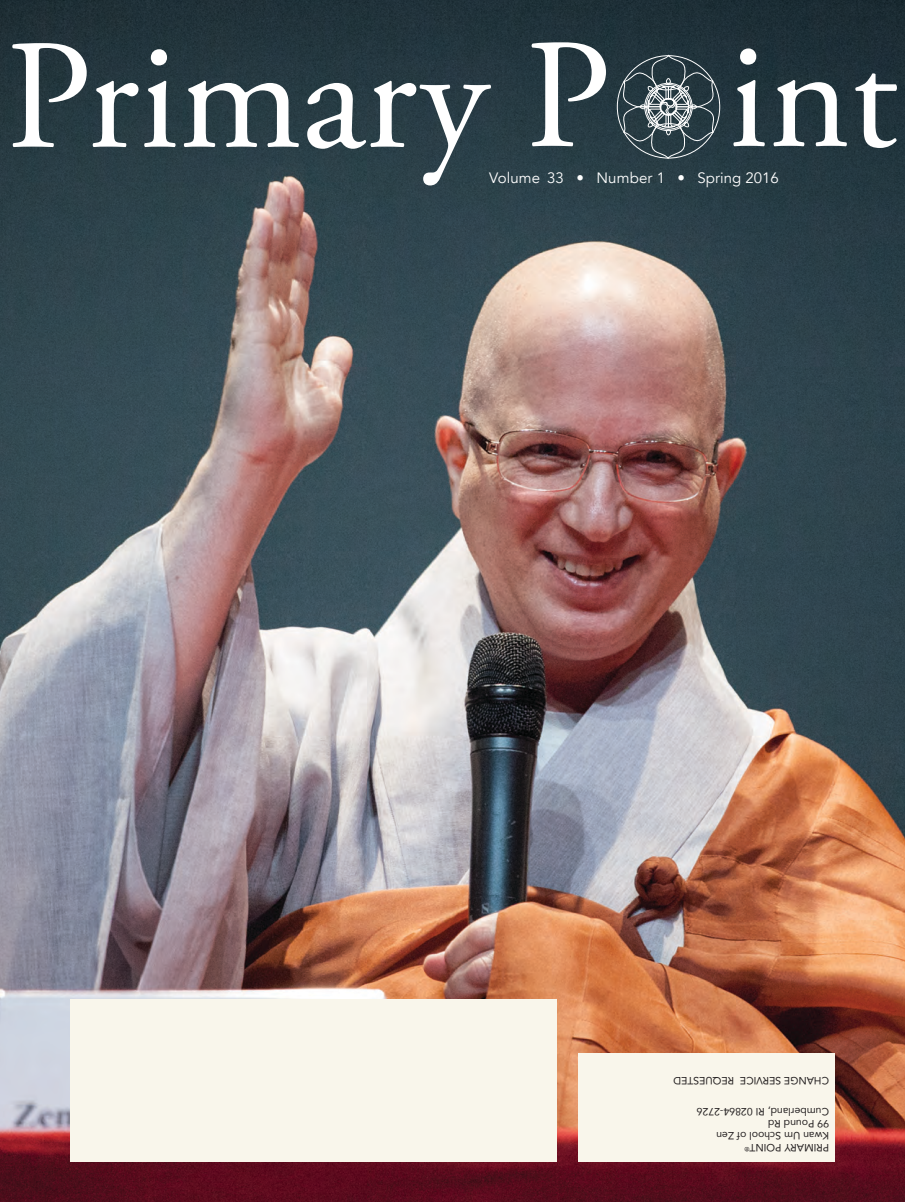
<style>
.page{position:relative;width:905px;height:1202px;background:#fff}
.page>*{position:absolute;margin:0;border:0;box-sizing:border-box;transform-origin:0 0}
.t1{font:156px "Adobe Garamond Pro";color:#fff}
.t2{font:15px "Avenir";color:#fff}
.t3{font:10.5px/12px "Avenir";color:#231f20}
</style>
<div class="page">
<img style="left:0;top:0;width:904px;height:1202px">
<svg style="left:619px;top:54px;width:99px;height:106px;background:#495960"></svg>
<div style="left:70px;top:999px;width:486px;height:162px;background:#f9f6eb"></div>
<div style="left:578px;top:1053px;width:257px;height:108px;background:#f9f6eb"></div>
<h1 class="t1" style="left:6px;top:3px;width:893px">Primary P int</h1>
<h2 class="t2" style="left:489px;top:169px;width:291px">Volume 33 • Number 1 • Spring 2016</h2>
<p class="t3" style="left:829px;top:1087px;width:157px;rotate:-180deg">CHANGE SERVICE REQUESTED</p>
<p class="t3" style="left:829px;top:1153px;width:134px;rotate:-180deg">PRIMARY POINT<sup>®<br></sup>Kwan Um School of Zen<br>99 Pound Rd<br>Cumberland, RI 02864-2726</p>
</div>
